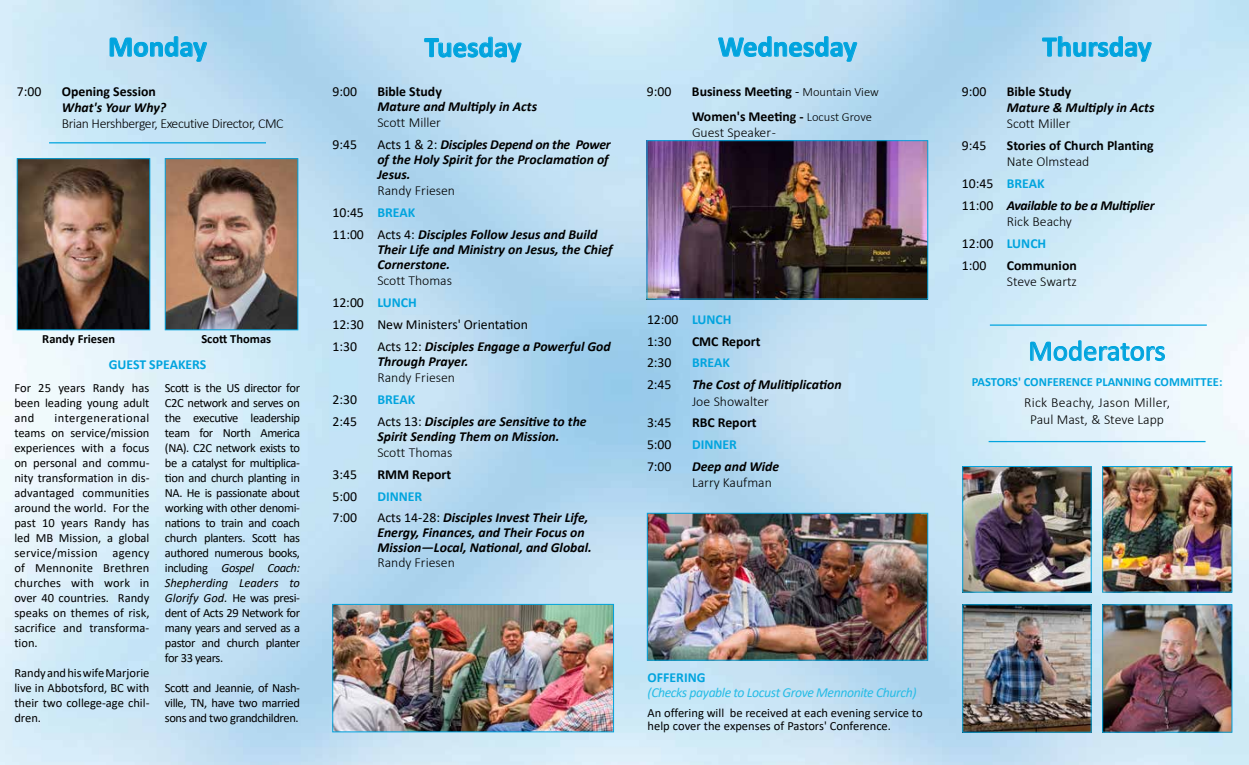
<style>
.page{position:relative;width:1249px;height:765px;background:#fff}
.page>*{position:absolute;margin:0;border:0;box-sizing:border-box;transform-origin:0 0}
.t1{font:700 28.75px "Calibri";color:#01a4de}
.t2{font:28.75px "Calibri";color:#01a4de}
.t3{font:italic 700 13.75px/15px "Calibri";color:#000}
.t4{font:700 13.75px/25px "Calibri";color:#000}
.t5{font:13.75px/21.9px "Calibri";color:#000}
.t6{font:300 13.75px/21.9px "Calibri";color:#000}
.t7{font:italic 700 13.75px/21.9px "Calibri";letter-spacing:-.02em;color:#000}
.t8{font:700 13.75px "Calibri";color:#01a4de}
.t9{font:italic 13.75px "Calibri";letter-spacing:-.03em;color:#27bce6}
.t10{font:300 13.75px/16.2px "Calibri";letter-spacing:.02em;color:#000;text-align:center}
.t11{font:300 13.75px "Calibri";letter-spacing:-.03em;color:#000}
.t12{font:12.5px/15px "Calibri";color:#000;text-align:justify}
.t13{font:700 12.5px "Calibri";color:#01a4de}
.t14{font:700 12.5px "Calibri";color:#000}
.s1{font-style:italic}
.s2{font-weight:400;font-style:normal}
.s3{font-weight:300;font-style:normal}
.s4{font-style:normal;color:#01a4de}
.s5{font-weight:300}
.s6{font-weight:700;color:#01a4de}
.s7{font-weight:400}
.s8{font-weight:300;font-size:12.5px}
</style>
<div class="page">
<img style="left:0;top:0;width:1249px;height:765px">
<svg style="left:1042px;top:36px;width:110px;height:26px;background:#9dd4ee"></svg>
<svg style="left:718px;top:36px;width:139px;height:26px;background:#9bd5ef"></svg>
<svg style="left:424px;top:37px;width:98px;height:25px;background:#9cd5f1"></svg>
<svg style="left:109px;top:36px;width:98px;height:26px;background:#9ad3ee"></svg>
<img style="left:964px;top:606px;width:125px;height:125px">
<div style="left:962px;top:604px;width:129px;height:129px;border:1px solid #01a4de"></div>
<img style="left:649px;top:142px;width:277px;height:155px">
<div style="left:647px;top:140px;width:281px;height:159px;border:1px solid #01a4de"></div>
<img style="left:964px;top:468px;width:125px;height:122px">
<div style="left:962px;top:466px;width:129px;height:126px;border:1px solid #01a4de"></div>
<img style="left:1104px;top:606px;width:126px;height:125px">
<div style="left:1102px;top:604px;width:130px;height:129px;border:1px solid #01a4de"></div>
<img style="left:1104px;top:468px;width:126px;height:122px">
<div style="left:1102px;top:466px;width:130px;height:126px;border:1px solid #01a4de"></div>
<img style="left:19px;top:160px;width:129px;height:168px">
<div style="left:17px;top:158px;width:133px;height:172px;border:1px solid #01a4de"></div>
<img style="left:167px;top:160px;width:129px;height:168px">
<div style="left:165px;top:158px;width:133px;height:172px;border:1px solid #01a4de"></div>
<svg style="left:1030px;top:340px;width:135px;height:21px;background:#a7ddf2"></svg>
<hr style="left:988px;top:441px;width:217px;height:1px;background:#01a4de">
<img style="left:334px;top:606px;width:278px;height:124px">
<div style="left:332px;top:604px;width:282px;height:128px;border:1px solid #01a4de"></div>
<img style="left:649px;top:515px;width:277px;height:144px">
<div style="left:647px;top:513px;width:281px;height:148px;border:1px solid #01a4de"></div>
<hr style="left:990px;top:324px;width:217px;height:2px;background:#01a4de">
<hr style="left:49px;top:142px;width:217px;height:1px;background:#01a4de">
<h1 class="t1" style="left:108px;top:26px;width:100px">Monday</h1>
<h1 class="t1" style="left:424px;top:27px;width:98px">Tuesday</h1>
<h1 class="t1" style="left:718px;top:26px;width:141px">Wednesday</h1>
<h1 class="t1" style="left:1042px;top:26px;width:111px">Thursday</h1>
<p class="t5" style="left:17px;top:80px;width:26px">7:00</p>
<p class="t4" style="left:62px;top:78px;width:95px">Opening Session</p>
<p class="t3" style="left:62px;top:99px;width:106px">What's Your Why?</p>
<p class="t11" style="left:62px;top:115px;width:223px">Brian Hershberger, Executive Director, CMC</p>
<p class="t14" style="left:42px;top:330px;width:74px">Randy Friesen</p>
<p class="t14" style="left:201px;top:330px;width:71px">Scott Thomas</p>
<p class="t12" style="left:14px;top:380px;width:137px">For 25 years Randy has been leading young adult and</p>
<p class="t8" style="left:109px;top:354px;width:99px">GUEST SPEAKERS</p>
<p class="t12" style="left:165px;top:380px;width:137px">Scott is the US director for C2C network and serves on the executive leadership team for North America (NA). C2C network exists to be a catalyst for multiplica&shy;tion and church planting in NA. He is passionate about working with other denomi&shy;nations to train and coach church planters. Scott has authored numerous books, including <span class="s1">Gospel Coach:<br>Shepherding Leaders to Glorify God.</span> He was presi&shy;dent of Acts 29 Network for many years and served as a pastor and church planter for 33 years.</p>
<p class="t12" style="left:165px;top:680px;width:137px">Scott and Jeannie, of Nash&shy;ville, TN, have two married sons and two grandchildren.</p>
<p class="t12" style="left:14px;top:410px;width:137px;text-indent:40px">intergenerational teams on service/mission experiences with a focus on personal and commu&shy;nity transformation in dis&shy;advantaged communities around the world. For the past 10 years Randy has led MB Mission, a global service/mission agency of Mennonite Brethren churches with work in over 40 countries. Randy speaks on themes of risk, sacrifice and transforma&shy;tion.</p>
<p class="t12" style="left:14px;top:665px;width:137px">Randy and his wife Marjorie live in Abbotsford, BC with their two college-age chil&shy;dren.</p>
<p class="t5" style="left:332px;top:80px;width:26px">9:00</p>
<p class="t4" style="left:377px;top:78px;width:66px">Bible Study</p>
<p class="t3" style="left:377px;top:98px;width:161px">Mature and Multiply in Acts</p>
<p class="t6" style="left:377px;top:111px;width:65px">Scott Miller</p>
<p class="t5" style="left:332px;top:133px;width:26px">9:45</p>
<p class="t3" style="left:377px;top:136px;width:235px"><span class="s2">Acts 1 &amp; 2:</span> Disciples Depend on the Power of the Holy Spirit for the Proclamation of<br>Jesus.</p>
<p class="t3" style="left:332px;top:179px;width:267px;line-height:21.9px;text-indent:45px"><span class="s3">Randy Friesen<br></span><span class="s2">10:45</span> <span class="s4">BREAK<br></span><span class="s2">11:00 Acts 4:</span> Disciples Follow Jesus and Build</p>
<p class="t3" style="left:377px;top:241px;width:237px">Their Life and Ministry on Jesus, the Chief<br>Cornerstone.</p>
<p class="t5" style="left:332px;top:269px;width:197px;text-indent:45px"><span class="s5">Scott Thomas<br></span>12:00 <span class="s6">LUNCH<br></span>12:30 New Ministers' Orientation<br>1:30</p>
<p class="t3" style="left:377px;top:338px;width:235px"><span class="s2">Acts 12:</span> Disciples Engage a Powerful God<br>Through Prayer.</p>
<p class="t6" style="left:377px;top:366px;width:79px">Randy Friesen</p>
<p class="t5" style="left:332px;top:388px;width:26px">2:30</p>
<p class="t8" style="left:377px;top:389px;width:39px">BREAK</p>
<p class="t5" style="left:332px;top:410px;width:26px">2:45</p>
<p class="t3" style="left:377px;top:413px;width:211px"><span class="s2">Acts 13:</span> Disciples are Sensitive to the<br>Spirit Sending Them on Mission.</p>
<p class="t6" style="left:377px;top:441px;width:76px">Scott Thomas</p>
<p class="t5" style="left:332px;top:463px;width:26px">3:45</p>
<p class="t4" style="left:377px;top:461px;width:75px">RMM Report</p>
<p class="t5" style="left:332px;top:485px;width:26px">5:00</p>
<p class="t8" style="left:377px;top:486px;width:46px">DINNER</p>
<p class="t5" style="left:332px;top:507px;width:26px">7:00</p>
<p class="t3" style="left:377px;top:510px;width:216px"><span class="s2">Acts 14-28:</span> Disciples Invest Their Life,<br>Energy, Finances, and Their Focus on<br>Mission—Local, National, and Global.</p>
<p class="t6" style="left:377px;top:552px;width:79px">Randy Friesen</p>
<p class="t5" style="left:647px;top:80px;width:26px">9:00</p>
<p class="t4" style="left:692px;top:78px;width:188px">Business Meeting <span class="s7">-</span> <span class="s8">Mountain View<br></span>Women's Meeting - <span class="s8">Locust Grove</span></p>
<p class="t6" style="left:692px;top:121px;width:85px">Guest Speaker -</p>
<p class="t5" style="left:647px;top:308px;width:86px">12:00 <span class="s6">LUNCH<br></span>1:30</p>
<p class="t4" style="left:692px;top:328px;width:70px">CMC Report</p>
<p class="t5" style="left:647px;top:352px;width:26px">2:30</p>
<p class="t8" style="left:692px;top:353px;width:39px">BREAK</p>
<p class="t5" style="left:647px;top:373px;width:26px">2:45</p>
<p class="t3" style="left:692px;top:377px;width:151px">The Cost of Mulitiplication</p>
<p class="t6" style="left:692px;top:390px;width:79px">Joe Showalter</p>
<p class="t5" style="left:647px;top:412px;width:26px">3:45</p>
<p class="t4" style="left:692px;top:410px;width:66px">RBC Report</p>
<p class="t5" style="left:647px;top:433px;width:26px">5:00</p>
<p class="t8" style="left:692px;top:435px;width:46px">DINNER</p>
<p class="t5" style="left:647px;top:455px;width:26px">7:00</p>
<p class="t3" style="left:692px;top:459px;width:89px">Deep and Wide</p>
<p class="t6" style="left:692px;top:472px;width:81px">Larry Kaufman</p>
<p class="t8" style="left:648px;top:668px;width:59px">OFFERING</p>
<p class="t9" style="left:648px;top:683px;width:270px">(Checks payable to Locust Grove Mennonite Church)</p>
<p class="t12" style="left:648px;top:705px;width:276px;line-height:13.8px">An offering will be received at each evening service to help cover the expenses of Pastors' Conference.</p>
<p class="t5" style="left:962px;top:80px;width:26px">9:00</p>
<p class="t4" style="left:1007px;top:78px;width:66px">Bible Study</p>
<p class="t3" style="left:1007px;top:99px;width:149px">Mature &amp; Multiply in Acts</p>
<p class="t6" style="left:1007px;top:112px;width:65px">Scott Miller</p>
<p class="t5" style="left:962px;top:134px;width:26px">9:45</p>
<p class="t4" style="left:1007px;top:133px;width:148px">Stories of Church Planting</p>
<p class="t7" style="left:962px;top:150px;width:194px;text-indent:45px"><span class="s3">Nate Olmstead<br></span><span class="s2">10:45</span> <span class="s4">BREAK<br></span><span class="s2">11:00</span> Available to be a Multiplier</p>
<p class="t6" style="left:962px;top:211px;width:112px;text-indent:45px">Rick Beachy<br><span class="s7">12:00</span> <span class="s6">LUNCH<br></span><span class="s7">1:00</span></p>
<p class="t4" style="left:1007px;top:253px;width:71px">Communion</p>
<p class="t6" style="left:1007px;top:271px;width:72px">Steve Swartz</p>
<h1 class="t2" style="left:1028px;top:331px;width:139px">Moderators</h1>
<p class="t13" style="left:972px;top:373px;width:252px">PASTORS' CONFERENCE PLANNING COMMITTEE:</p>
<p class="t10" style="left:1024px;top:395px;width:147px">Rick Beachy, Jason Miller,<br>Paul Mast, &amp; Steve Lapp</p>
</div>
